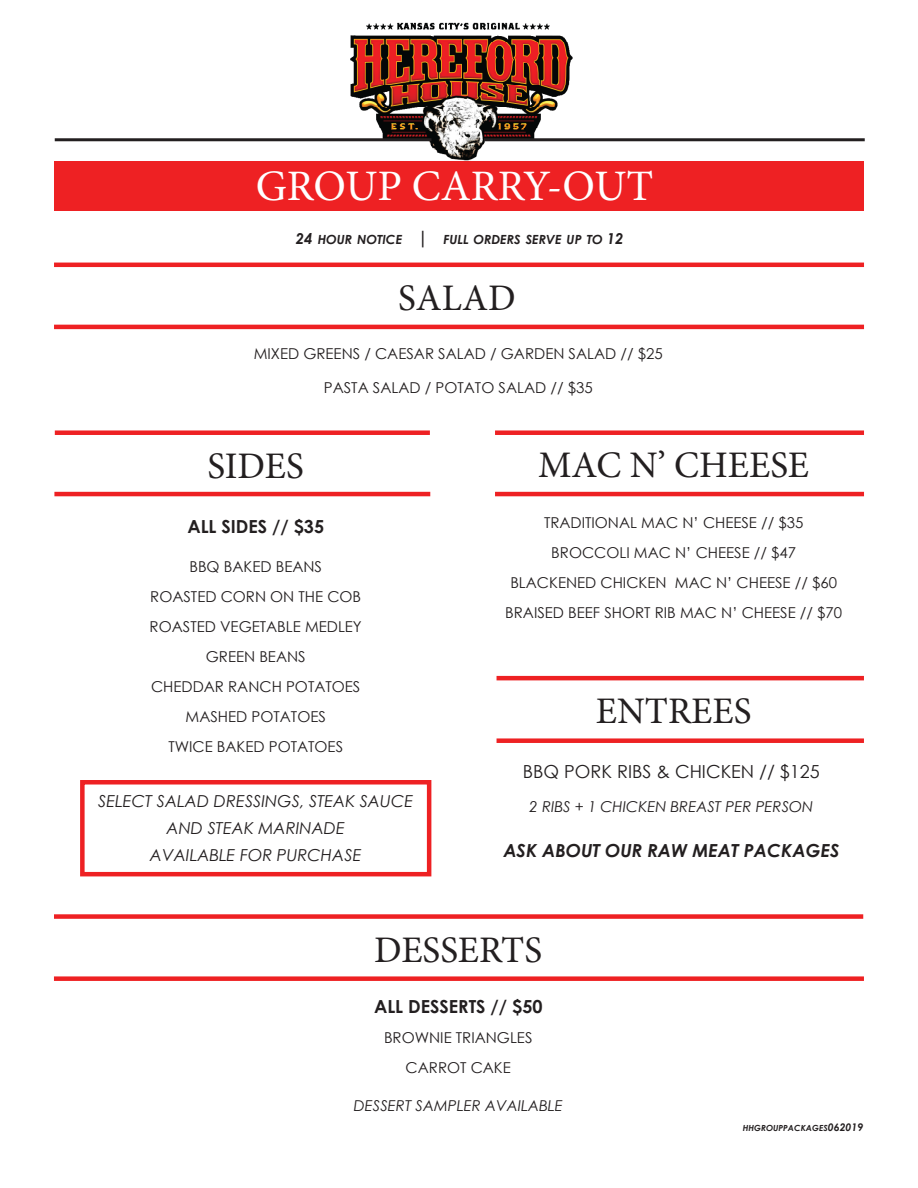
<style>
.page{position:relative;width:918px;height:1188px;background:#fff}
.page>*{position:absolute;margin:0;border:0;box-sizing:border-box;transform-origin:0 0}
.t1{font:43.5px "Minion Pro";color:#fff}
.t2{font:37.5px "Minion Pro";color:#231f20}
.t3{font:700 18px "Century Gothic";color:#231f20}
.t4{font:italic 700 18px "Century Gothic";color:#231f20}
.t5{font:18px "Century Gothic";color:#231f20}
.t6{font:italic 16.5px "Century Gothic";color:#231f20}
.t7{font:15px "Century Gothic";color:#231f20}
.t8{font:italic 15px "Century Gothic";color:#231f20}
.t9{font:italic 700 12.6px "Century Gothic";color:#231f20}
.t10{font:italic 700 8.4px "Century Gothic";color:#231f20}
.s1{font-size:15px}
.s2{font-size:18px}
.s3{font-size:10.5px}
</style>
<div class="page">
<hr style="left:54px;top:263px;width:810px;height:4px;background:#ee2123">
<hr style="left:54px;top:325px;width:810px;height:4px;background:#ee2123">
<hr style="left:54px;top:492px;width:376px;height:4px;background:#ee2123">
<div style="left:55px;top:430px;width:375px;height:5px;background:#ee2123"></div>
<div style="left:495px;top:430px;width:369px;height:5px;background:#ee2123"></div>
<hr style="left:495px;top:492px;width:369px;height:4px;background:#ee2123">
<hr style="left:497px;top:676px;width:367px;height:4px;background:#ee2123">
<div style="left:497px;top:738px;width:367px;height:5px;background:#ee2123"></div>
<div style="left:54px;top:976px;width:810px;height:5px;background:#ee2123"></div>
<div style="left:54px;top:914px;width:809px;height:5px;background:#ee2123"></div>
<div style="left:80px;top:780px;width:351px;height:96px;border:4px solid #ee2123"></div>
<img style="left:344px;top:22px;width:233px;height:139px">
<hr style="left:484px;top:138px;width:381px;height:3px;background:#231f20">
<hr style="left:55px;top:138px;width:376px;height:3px;background:#231f20">
<div style="left:55px;top:161px;width:809px;height:50px;background:#ee2123"></div>
<p class="t1" style="left:256px;top:157px;width:399px">GROUP CARRY-OUT</p>
<p class="t9" style="left:296px;top:229px;width:329px"><span class="s1">24</span> HOUR NOTICE <span class="s2">|</span> FULL ORDERS SERVE UP TO <span class="s1">12</span></p>
<p class="t2" style="left:398px;top:272px;width:119px">SALAD</p>
<p class="t7" style="left:254px;top:343px;width:411px">MIXED GREENS / CAESAR SALAD / GARDEN SALAD // $25</p>
<p class="t7" style="left:324px;top:377px;width:270px">PASTA SALAD / POTATO SALAD // $35</p>
<p class="t2" style="left:208px;top:441px;width:98px">SIDES</p>
<p class="t2" style="left:538px;top:440px;width:273px">MAC N’ CHEESE</p>
<p class="t3" style="left:187px;top:512px;width:138px">ALL SIDES // $35</p>
<p class="t7" style="left:189px;top:556px;width:134px">BBQ BAKED BEANS</p>
<p class="t7" style="left:150px;top:586px;width:213px">ROASTED CORN ON THE COB</p>
<p class="t7" style="left:150px;top:616px;width:214px">ROASTED VEGETABLE MEDLEY</p>
<p class="t7" style="left:206px;top:646px;width:101px">GREEN BEANS</p>
<p class="t7" style="left:151px;top:676px;width:211px">CHEDDAR RANCH POTATOES</p>
<p class="t7" style="left:186px;top:706px;width:142px">MASHED POTATOES</p>
<p class="t7" style="left:168px;top:736px;width:176px">TWICE BAKED POTATOES</p>
<p class="t6" style="left:98px;top:790px;width:317px">SELECT SALAD DRESSINGS, STEAK SAUCE</p>
<p class="t6" style="left:166px;top:817px;width:180px">AND STEAK MARINADE</p>
<p class="t6" style="left:150px;top:844px;width:213px">AVAILABLE FOR PURCHASE</p>
<p class="t7" style="left:544px;top:512px;width:261px">TRADITIONAL MAC N’ CHEESE // $35</p>
<p class="t7" style="left:551px;top:542px;width:246px">BROCCOLI MAC N’ CHEESE // $47</p>
<p class="t7" style="left:510px;top:572px;width:328px">BLACKENED CHICKEN MAC N’ CHEESE // $60</p>
<p class="t7" style="left:505px;top:602px;width:338px">BRAISED BEEF SHORT RIB MAC N’ CHEESE // $70</p>
<p class="t2" style="left:596px;top:686px;width:157px">ENTREES</p>
<p class="t5" style="left:523px;top:759px;width:298px">BBQ PORK RIBS &amp; CHICKEN // $125</p>
<p class="t8" style="left:530px;top:796px;width:285px">2 RIBS + 1 CHICKEN BREAST PER PERSON</p>
<p class="t4" style="left:503px;top:837px;width:338px">ASK ABOUT OUR RAW MEAT PACKAGES</p>
<p class="t2" style="left:374px;top:924px;width:170px">DESSERTS</p>
<p class="t3" style="left:374px;top:993px;width:170px">ALL DESSERTS // $50</p>
<p class="t7" style="left:384px;top:1027px;width:150px">BROWNIE TRIANGLES</p>
<p class="t7" style="left:406px;top:1057px;width:107px">CARROT CAKE</p>
<p class="t8" style="left:354px;top:1095px;width:211px">DESSERT SAMPLER AVAILABLE</p>
<p class="t10" style="left:743px;top:1121px;width:122px">HHGROUPPACKAGES<span class="s3">062019</span></p>
</div>
